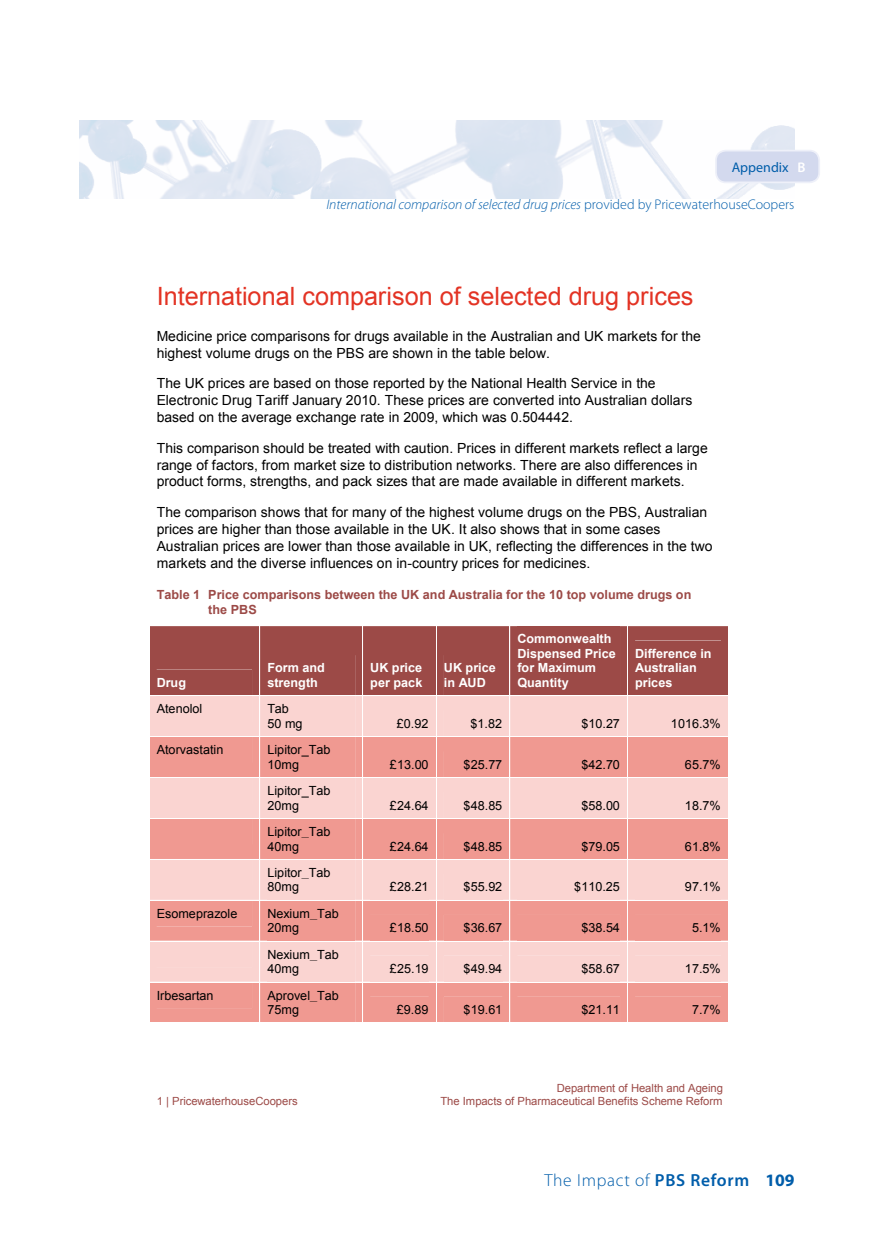
<style>
.page{position:relative;width:874px;height:1241px;background:#fff}
.page>*{position:absolute;margin:0;border:0;box-sizing:border-box;transform-origin:0 0}
.t1{font:25.2px "Arial";color:#e33324}
.t2{font:300 17.5px "Myriad Pro";letter-spacing:.04em;color:#005daa}
.t3{font:14px/16.8px "Arial";color:#000}
.t4{font:italic 300 14px "Myriad Pro";color:#005daa}
.t5{font:14px "Myriad Pro";color:#005daa}
.t6{font:12.6px/14.5px "Arial";letter-spacing:.005em;color:#000}
.t7{font:700 12.6px/14.5px "Arial";color:#fff}
.t8{font:700 12.6px/14.7px "Arial";color:#9c4a47}
.t9{font:11.2px "Arial";letter-spacing:-.005em;color:#9c4a47}
.s1{font-weight:600;color:#fff}
.s2{font-style:normal}
.s3{font-weight:600}
.s4{font-weight:700}
</style>
<div class="page">
<img style="left:79px;top:121px;width:715px;height:77px">
<div style="left:715px;top:151px;width:103px;height:31px;background:#d3d9ee;border-radius:10px"></div>
<div style="left:714px;top:150px;width:105px;height:33px;border:2px solid #eef0f9;border-radius:10px"></div>
<svg style="left:150px;top:626px;width:578px;height:396px;background:#e6a6a1"></svg>
<p class="t5" style="left:731px;top:158px;width:75px">Appendix <span class="s1">B</span></p>
<p class="t4" style="left:326px;top:196px;width:469px">International comparison of selected drug prices <span class="s2">provided by PricewaterhouseCoopers</span></p>
<p class="t1" style="left:157px;top:279px;width:538px">International comparison of selected drug prices</p>
<p class="t3" style="left:157px;top:327px;width:545px">Medicine price comparisons for drugs available in the Australian and UK markets for the highest volume drugs on the PBS are shown in the table below.</p>
<p class="t3" style="left:157px;top:375px;width:537px">The UK prices are based on those reported by the National Health Service in the<br>Electronic Drug Tariff January 2010. These prices are converted into Australian dollars based on the average exchange rate in 2009, which was 0.504442.</p>
<p class="t3" style="left:157px;top:439px;width:552px">This comparison should be treated with caution. Prices in different markets reflect a large range of factors, from market size to distribution networks. There are also differences in product forms, strengths, and pack sizes that are made available in different markets.</p>
<p class="t3" style="left:157px;top:504px;width:557px">The comparison shows that for many of the highest volume drugs on the PBS, Australian prices are higher than those available in the UK. It also shows that in some cases Australian prices are lower than those available in UK, reflecting the differences in the two markets and the diverse influences on in-country prices for medicines.</p>
<p class="t8" style="left:208px;top:587px;width:484px;text-indent:-52px">Table 1 Price comparisons between the UK and Australia for the 10 top volume drugs on the PBS</p>
<p class="t7" style="left:157px;top:675px;width:31px">Drug</p>
<p class="t7" style="left:267px;top:660px;width:59px">Form and strength</p>
<p class="t7" style="left:370px;top:660px;width:54px">UK price per pack</p>
<p class="t7" style="left:443px;top:660px;width:53px">UK price in AUD</p>
<p class="t7" style="left:517px;top:631px;width:100px">Commonwealth<br>Dispensed Price for Maximum<br>Quantity</p>
<p class="t7" style="left:634px;top:646px;width:78px">Difference in<br>Australian prices</p>
<p class="t6" style="left:157px;top:701px;width:47px">Atenolol</p>
<p class="t6" style="left:267px;top:701px;width:37px">Tab<br>50 mg</p>
<p class="t6" style="left:157px;top:742px;width:68px">Atorvastatin</p>
<p class="t6" style="left:267px;top:742px;width:65px">Lipitor_Tab<br>10mg</p>
<p class="t6" style="left:267px;top:783px;width:65px">Lipitor_Tab<br>20mg</p>
<p class="t6" style="left:267px;top:824px;width:65px">Lipitor_Tab<br>40mg</p>
<p class="t6" style="left:267px;top:865px;width:65px">Lipitor_Tab<br>80mg</p>
<p class="t6" style="left:157px;top:906px;width:82px">Esomeprazole</p>
<p class="t6" style="left:267px;top:906px;width:73px">Nexium_Tab<br>20mg</p>
<p class="t6" style="left:267px;top:946px;width:73px">Nexium_Tab<br>40mg</p>
<p class="t6" style="left:157px;top:987px;width:58px">Irbesartan</p>
<p class="t6" style="left:267px;top:987px;width:73px">Aprovel_Tab<br>75mg</p>
<p class="t6" style="left:396px;top:716px;width:33px">£0.92</p>
<p class="t6" style="left:470px;top:716px;width:33px">$1.82</p>
<p class="t6" style="left:581px;top:716px;width:40px">$10.27</p>
<p class="t6" style="left:670px;top:716px;width:51px">1016.3%</p>
<p class="t6" style="left:390px;top:757px;width:40px">£13.00</p>
<p class="t6" style="left:463px;top:757px;width:40px">$25.77</p>
<p class="t6" style="left:581px;top:757px;width:40px">$42.70</p>
<p class="t6" style="left:684px;top:757px;width:37px">65.7%</p>
<p class="t6" style="left:390px;top:797px;width:40px">£24.64</p>
<p class="t6" style="left:463px;top:797px;width:40px">$48.85</p>
<p class="t6" style="left:581px;top:797px;width:40px">$58.00</p>
<p class="t6" style="left:684px;top:797px;width:37px">18.7%</p>
<p class="t6" style="left:390px;top:838px;width:40px">£24.64</p>
<p class="t6" style="left:463px;top:838px;width:40px">$48.85</p>
<p class="t6" style="left:581px;top:838px;width:40px">$79.05</p>
<p class="t6" style="left:684px;top:838px;width:37px">61.8%</p>
<p class="t6" style="left:390px;top:879px;width:40px">£28.21</p>
<p class="t6" style="left:463px;top:879px;width:40px">$55.92</p>
<p class="t6" style="left:574px;top:879px;width:47px">$110.25</p>
<p class="t6" style="left:684px;top:879px;width:37px">97.1%</p>
<p class="t6" style="left:390px;top:920px;width:40px">£18.50</p>
<p class="t6" style="left:463px;top:920px;width:40px">$36.67</p>
<p class="t6" style="left:581px;top:920px;width:40px">$38.54</p>
<p class="t6" style="left:691px;top:920px;width:30px">5.1%</p>
<p class="t6" style="left:390px;top:961px;width:40px">£25.19</p>
<p class="t6" style="left:463px;top:961px;width:40px">$49.94</p>
<p class="t6" style="left:581px;top:961px;width:40px">$58.67</p>
<p class="t6" style="left:684px;top:961px;width:37px">17.5%</p>
<p class="t6" style="left:396px;top:1002px;width:33px">£9.89</p>
<p class="t6" style="left:463px;top:1002px;width:40px">$19.61</p>
<p class="t6" style="left:581px;top:1002px;width:40px">$21.11</p>
<p class="t6" style="left:691px;top:1002px;width:30px">7.7%</p>
<p class="t9" style="left:556px;top:1080px;width:168px">Department of Health and Ageing</p>
<p class="t9" style="left:157px;top:1093px;width:142px">1 | PricewaterhouseCoopers</p>
<p class="t9" style="left:440px;top:1093px;width:283px">The Impacts of Pharmaceutical Benefits Scheme Reform</p>
<p class="t2" style="left:544px;top:1168px;width:251px">The Impact of <span class="s3">PBS Reform</span> <span class="s4">109</span></p>
</div>
